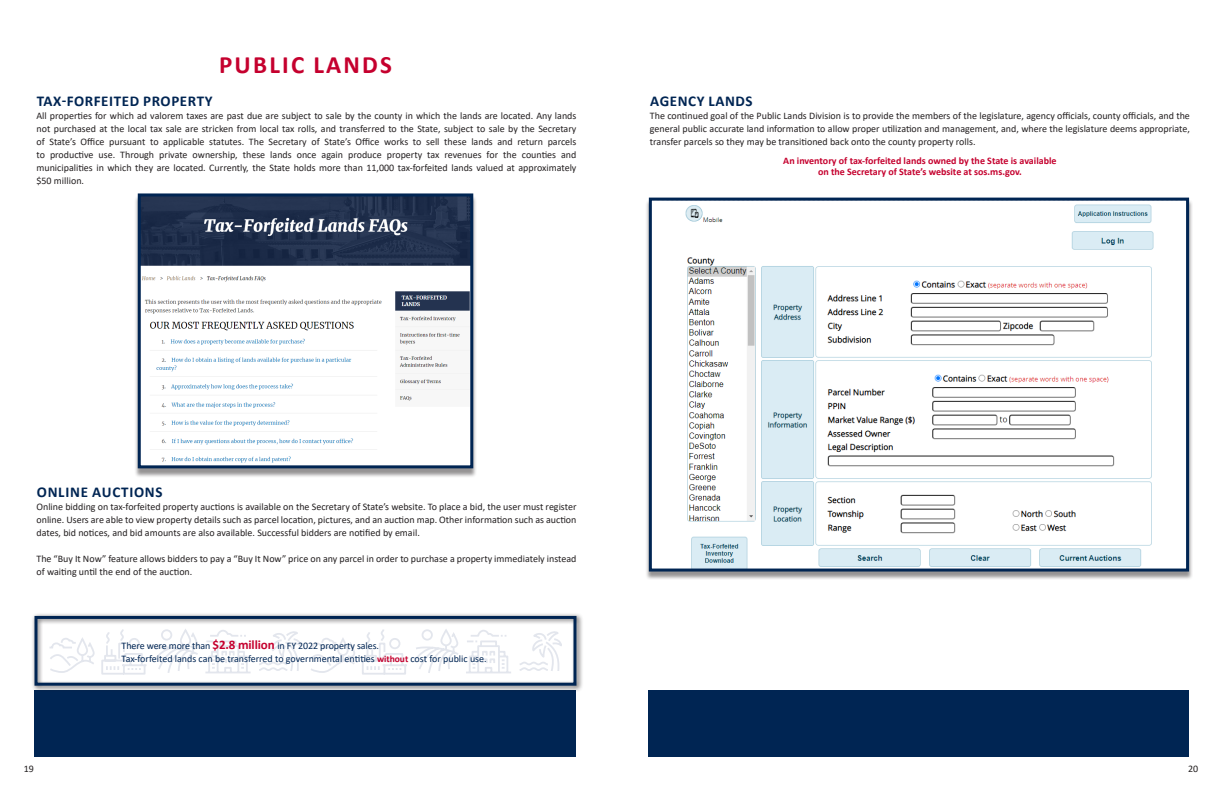
<style>
.page{position:relative;width:1224px;height:792px;background:#fff}
.page>*{position:absolute;margin:0;border:0;box-sizing:border-box;transform-origin:0 0}
.t1{font:700 25px "Calibri";letter-spacing:.09em;color:#c5002e}
.Annual_Report_Text{font:700 15px "Calibri";letter-spacing:.04em;color:#002553}
.t2{font:10px/13px "Calibri";color:#231f20;text-align:justify}
.Annual_Report_Text-2{font:10px "Calibri";letter-spacing:-.01em;color:#002553}
.t3{font:700 10px "Calibri";color:#c5002e}
.s1{font-weight:700;font-size:13px;color:#c5002e}
.s2{font-weight:700;font-size:9.5px;color:#c5002e}
</style>
<div class="page">
<div style="left:645px;top:200px;width:548px;height:381px;background:#231f20;opacity:.48"></div>
<img style="left:653px;top:202px;width:532px;height:366px">
<div style="left:649px;top:198px;width:540px;height:374px;border:3px solid #002553"></div>
<div style="left:34px;top:690px;width:542px;height:67px;background:#002553"></div>
<div style="left:31px;top:612px;width:552px;height:80px;background:#231f20;opacity:.75"></div>
<div style="left:34px;top:616px;width:542px;height:70px;border:3px solid #002553"></div>
<div style="left:648px;top:690px;width:540px;height:67px;background:#002553"></div>
<div style="left:134px;top:195px;width:343px;height:283px;background:#231f20;opacity:.48"></div>
<img style="left:142px;top:197px;width:327px;height:267px">
<div style="left:138px;top:193px;width:335px;height:275px;border:3px solid #002553"></div>
<p class="t1" style="left:219px;top:47px;width:175px">PUBLIC LANDS</p>
<p class="Annual_Report_Text" style="left:37px;top:90px;width:177px">TAX-FORFEITED PROPERTY</p>
<p class="t2" style="left:36px;top:109px;width:542px">All properties for which ad valorem taxes are past due are subject to sale by the county in which the lands are located. Any lands not purchased at the local tax sale are stricken from local tax rolls, and transferred to the State, subject to sale by the Secretary of State’s Office pursuant to applicable statutes. The Secretary of State’s Office works to sell these lands and return parcels to productive use. Through private ownership, these lands once again produce property tax revenues for the counties and municipalities in which they are located. Currently, the State holds more than 11,000 tax-forfeited lands valued at approximately $50 million.</p>
<p class="Annual_Report_Text" style="left:650px;top:90px;width:104px">AGENCY LANDS</p>
<p class="t2" style="left:650px;top:109px;width:542px">The continued goal of the Public Lands Division is to provide the members of the legislature, agency officials, county officials, and the general public accurate land information to allow proper utilization and management, and, where the legislature deems appropriate, transfer parcels so they may be transitioned back onto the county property rolls.</p>
<p class="t3" style="left:783px;top:153px;width:275px">An inventory of tax-forfeited lands owned by the State is available</p>
<p class="t3" style="left:818px;top:164px;width:205px">on the Secretary of State’s website at sos.ms.gov.</p>
<p class="Annual_Report_Text" style="left:37px;top:481px;width:127px">ONLINE AUCTIONS</p>
<p class="t2" style="left:36px;top:499px;width:542px">Online bidding on tax-forfeited property auctions is available on the Secretary of State’s website. To place a bid, the user must register online. Users are able to view property details such as parcel location, pictures, and an auction map. Other information such as auction dates, bid notices, and bid amounts are also available. Successful bidders are notified by email.</p>
<p class="t2" style="left:36px;top:551px;width:542px">The “Buy It Now” feature allows bidders to pay a “Buy It Now” price on any parcel in order to purchase a property immediately instead of waiting until the end of the auction.</p>
<p class="Annual_Report_Text-2" style="left:122px;top:639px;width:259px">There were more than <span class="s1">$2.8 million</span> in FY 2022 property sales.</p>
<p class="Annual_Report_Text-2" style="left:122px;top:652px;width:367px">Tax-forfeited lands can be transferred to governmental entities <span class="s2">without</span> cost for public use.</p>
<p class="t2" style="left:24px;top:761px;width:12px">19</p>
<p class="t2" style="left:1188px;top:761px;width:12px">20</p>
</div>
